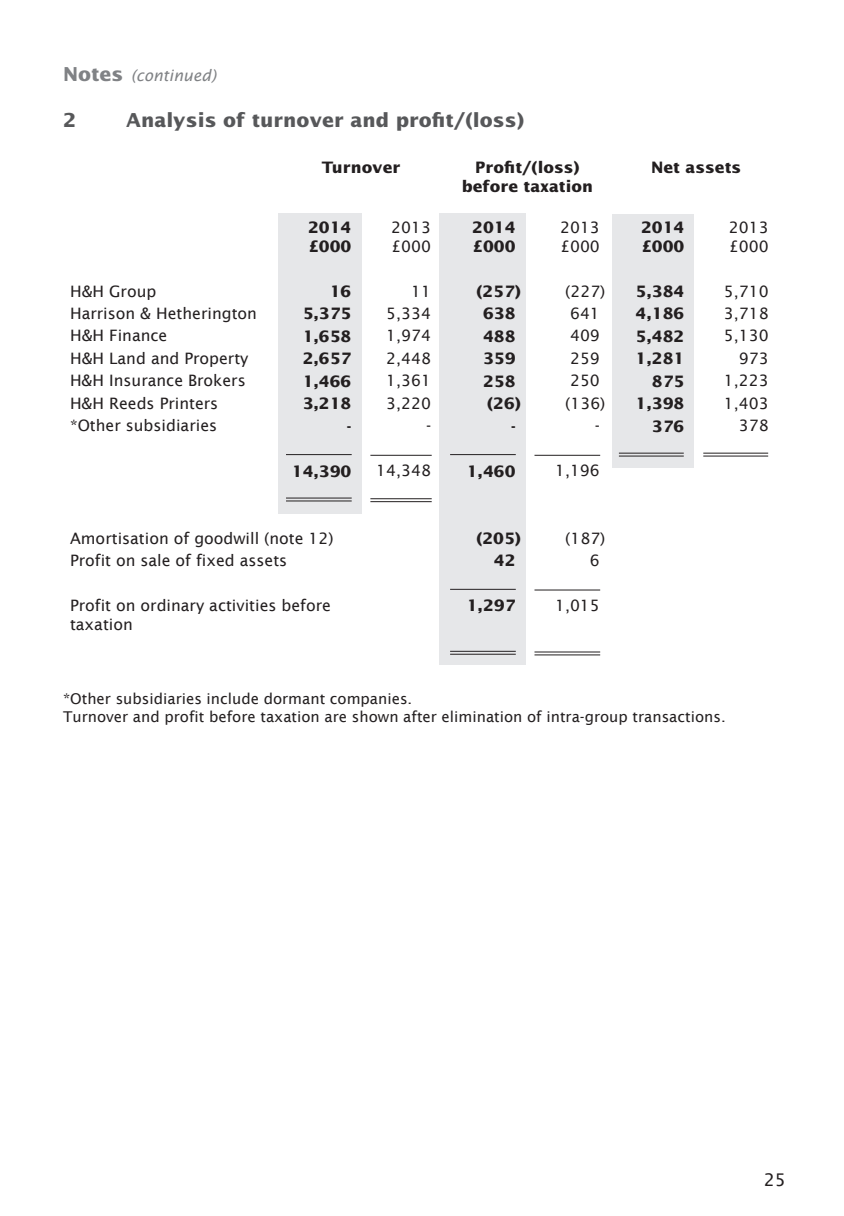
<style>
.page{position:relative;width:844px;height:1216px;background:#fff}
.page>*{position:absolute;margin:0;border:0;box-sizing:border-box;transform-origin:0 0}
.t1{font:700 19.25px "Lucida Sans";color:#57585a}
.t2{font:17.5px "Lucida Sans";color:#231f20}
.t3{font:15.75px/18.9px "Lucida Sans";color:#231f20}
.t4{font:700 15.75px/18.9px "Lucida Sans";color:#231f20}
.t5{font:italic 15.75px "Lucida Sans";color:#808285}
.t6{font:14.88px/17.8px "Lucida Sans";color:#231f20}
.s1{font-weight:700;font-style:normal;font-size:19.25px}
</style>
<div class="page">
<div style="left:439px;top:213px;width:86px;height:452px;background:#e6e7e9"></div>
<div style="left:612px;top:215px;width:81px;height:253px;background:#e6e7e9"></div>
<div style="left:278px;top:213px;width:83px;height:300px;background:#e6e7e9"></div>
<hr style="left:286px;top:454px;width:65px;height:1px;background:#231f20">
<hr style="left:370px;top:455px;width:61px;height:1px;background:#231f20">
<hr style="left:450px;top:454px;width:65px;height:1px;background:#231f20">
<hr style="left:534px;top:455px;width:66px;height:1px;background:#231f20">
<hr style="left:618px;top:453px;width:65px;height:1px;background:#231f20">
<hr style="left:618px;top:456px;width:65px;height:1px;background:#231f20">
<hr style="left:703px;top:453px;width:65px;height:1px;background:#231f20">
<hr style="left:703px;top:456px;width:65px;height:1px;background:#231f20">
<hr style="left:286px;top:497px;width:65px;height:1px;background:#231f20">
<hr style="left:286px;top:500px;width:65px;height:1px;background:#231f20">
<hr style="left:370px;top:498px;width:61px;height:1px;background:#231f20">
<hr style="left:370px;top:501px;width:61px;height:1px;background:#231f20">
<hr style="left:450px;top:589px;width:65px;height:1px;background:#231f20">
<hr style="left:534px;top:589px;width:66px;height:1px;background:#231f20">
<hr style="left:450px;top:651px;width:65px;height:1px;background:#231f20">
<hr style="left:450px;top:654px;width:65px;height:1px;background:#231f20">
<hr style="left:534px;top:651px;width:66px;height:1px;background:#231f20">
<hr style="left:534px;top:654px;width:66px;height:1px;background:#231f20">
<p class="t5" style="left:63px;top:66px;width:154px"><span class="s1">Notes</span> (continued)</p>
<p class="t1" style="left:63px;top:109px;width:15px">2</p>
<p class="t1" style="left:126px;top:109px;width:399px">Analysis of turnover and profit/(loss)</p>
<p class="t4" style="left:322px;top:157px;width:80px">Turnover</p>
<p class="t4" style="left:462px;top:157px;width:133px;text-align:center">Profit/(loss) before taxation</p>
<p class="t4" style="left:651px;top:157px;width:92px">Net assets</p>
<p class="t4" style="left:308px;top:218px;width:45px">2014 £000</p>
<p class="t3" style="left:391px;top:218px;width:41px">2013 £000</p>
<p class="t4" style="left:472px;top:218px;width:45px">2014 £000</p>
<p class="t3" style="left:560px;top:218px;width:41px">2013 £000</p>
<p class="t4" style="left:641px;top:218px;width:45px">2014 £000</p>
<p class="t3" style="left:728px;top:218px;width:41px">2013 £000</p>
<p class="t3" style="left:70px;top:281px;width:88px">H&amp;H Group</p>
<p class="t4" style="left:330px;top:281px;width:23px">16</p>
<p class="t3" style="left:411px;top:281px;width:21px">11</p>
<p class="t4" style="left:476px;top:281px;width:46px">(257)</p>
<p class="t3" style="left:565px;top:281px;width:42px">(227)</p>
<p class="t4" style="left:635px;top:281px;width:50px">5,384</p>
<p class="t3" style="left:723px;top:281px;width:46px">5,710</p>
<p class="t3" style="left:70px;top:304px;width:188px">Harrison &amp; Hetherington</p>
<p class="t4" style="left:303px;top:304px;width:50px">5,375</p>
<p class="t3" style="left:386px;top:304px;width:46px">5,334</p>
<p class="t4" style="left:483px;top:304px;width:34px">638</p>
<p class="t3" style="left:570px;top:304px;width:31px">641</p>
<p class="t4" style="left:635px;top:304px;width:50px">4,186</p>
<p class="t3" style="left:723px;top:304px;width:46px">3,718</p>
<p class="t3" style="left:70px;top:326px;width:99px">H&amp;H Finance</p>
<p class="t4" style="left:303px;top:326px;width:50px">1,658</p>
<p class="t3" style="left:386px;top:326px;width:46px">1,974</p>
<p class="t4" style="left:483px;top:326px;width:34px">488</p>
<p class="t3" style="left:570px;top:326px;width:31px">409</p>
<p class="t4" style="left:635px;top:326px;width:50px">5,482</p>
<p class="t3" style="left:723px;top:326px;width:46px">5,130</p>
<p class="t3" style="left:70px;top:349px;width:180px">H&amp;H Land and Property</p>
<p class="t4" style="left:303px;top:349px;width:50px">2,657</p>
<p class="t3" style="left:386px;top:349px;width:46px">2,448</p>
<p class="t4" style="left:483px;top:349px;width:34px">359</p>
<p class="t3" style="left:570px;top:349px;width:31px">259</p>
<p class="t4" style="left:635px;top:349px;width:50px">1,281</p>
<p class="t3" style="left:738px;top:349px;width:31px">973</p>
<p class="t3" style="left:70px;top:371px;width:177px">H&amp;H Insurance Brokers</p>
<p class="t4" style="left:302px;top:371px;width:50px">1,466</p>
<p class="t3" style="left:386px;top:371px;width:46px">1,361</p>
<p class="t4" style="left:483px;top:371px;width:34px">258</p>
<p class="t3" style="left:570px;top:371px;width:31px">250</p>
<p class="t4" style="left:651px;top:371px;width:34px">875</p>
<p class="t3" style="left:723px;top:371px;width:46px">1,223</p>
<p class="t3" style="left:70px;top:394px;width:150px">H&amp;H Reeds Printers</p>
<p class="t4" style="left:302px;top:394px;width:50px">3,218</p>
<p class="t3" style="left:386px;top:394px;width:46px">3,220</p>
<p class="t4" style="left:487px;top:394px;width:35px">(26)</p>
<p class="t3" style="left:565px;top:394px;width:42px">(136)</p>
<p class="t4" style="left:635px;top:394px;width:50px">1,398</p>
<p class="t3" style="left:723px;top:394px;width:46px">1,403</p>
<p class="t3" style="left:70px;top:416px;width:148px">*Other subsidiaries</p>
<p class="t4" style="left:347px;top:416px;width:6px">-</p>
<p class="t3" style="left:426px;top:416px;width:7px">-</p>
<p class="t4" style="left:511px;top:416px;width:6px">-</p>
<p class="t3" style="left:594px;top:416px;width:7px">-</p>
<p class="t4" style="left:651px;top:416px;width:34px">376</p>
<p class="t3" style="left:738px;top:416px;width:31px">378</p>
<p class="t4" style="left:292px;top:461px;width:61px">14,390</p>
<p class="t3" style="left:376px;top:461px;width:56px">14,348</p>
<p class="t4" style="left:466px;top:461px;width:50px">1,460</p>
<p class="t3" style="left:555px;top:461px;width:46px">1,196</p>
<p class="t3" style="left:70px;top:528px;width:265px">Amortisation of goodwill (note 12)</p>
<p class="t4" style="left:476px;top:528px;width:46px">(205)</p>
<p class="t3" style="left:565px;top:528px;width:42px">(187)</p>
<p class="t3" style="left:70px;top:551px;width:219px">Profit on sale of fixed assets</p>
<p class="t4" style="left:493px;top:551px;width:23px">42</p>
<p class="t3" style="left:589px;top:551px;width:11px">6</p>
<p class="t3" style="left:70px;top:596px;width:262px">Profit on ordinary activities before taxation</p>
<p class="t4" style="left:466px;top:596px;width:50px">1,297</p>
<p class="t3" style="left:555px;top:596px;width:46px">1,015</p>
<p class="t6" style="left:63px;top:689px;width:664px">*Other subsidiaries include dormant companies.<br>Turnover and profit before taxation are shown after elimination of intra-group transactions.</p>
<p class="t2" style="left:763px;top:1169px;width:24px">25</p>
</div>
